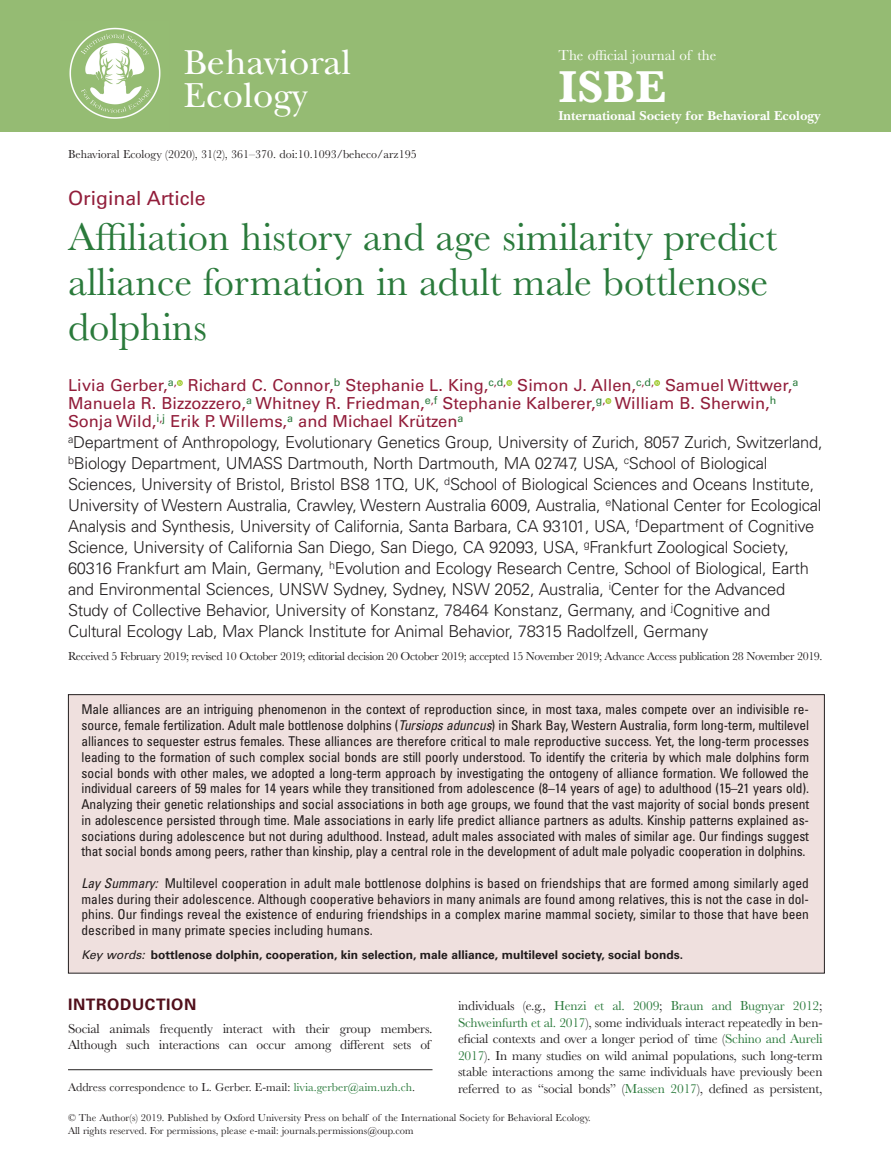
<style>
.page{position:relative;width:891px;height:1175px;background:#fff}
.page>*{position:absolute;margin:0;border:0;box-sizing:border-box;transform-origin:0 0}
.t1{font:700 46.35px "Baskerville MT Std";color:#fff}
.t2{font:40.5px/45px "Baskerville MT Std";color:#2a7a3b}
.t3{font:36.15px/33px "New Baskerville Std";color:#fff}
.t4{font:19.5px "Univers LT Std";color:#921d3a}
.t5{font:300 16.5px/21px "Univers LT Std";letter-spacing:-.015em;color:#231f20}
.t6{font:16.5px/18px "Univers LT Std";color:#921d3a}
.t7{font:700 15.75px "Univers LT Std";letter-spacing:.04em;color:#510f1b}
.t8{font:15px "Baskerville MT Std";color:#fff}
.t9{font:condensed 13.5px/15.8px "Univers LT Std";letter-spacing:-.005em;color:#231f20;text-align:justify}
.t10{font:13.5px/16.5px "Baskerville MT Std";letter-spacing:-.015em;color:#231f20}
.t11{font:700 13.5px "New Baskerville Std";color:#fff}
.t12{font:12px "Baskerville MT Std";letter-spacing:-.03em;color:#231f20}
.t13{font:12px "Baskerville MT Std";color:#231f20}
.t14{font:700 12px "Univers LT Std";color:#231f20}
.t15{font:10.5px/13.5px "Baskerville MT Std";color:#231f20}
.s1{font-style:italic}
.s2{font-weight:400;font-style:italic}
.s3{color:#2a7a3b}
</style>
<div class="page">
<div style="left:0;top:0;width:891px;height:131px;background:#95bb73"></div>
<img style="left:69px;top:27px;width:92px;height:92px">
<hr style="left:68px;top:1069px;width:365px;height:1px;background:#231f20">
<svg style="left:177px;top:380px;width:6px;height:6px"></svg>
<svg style="left:506px;top:380px;width:6px;height:6px"></svg>
<svg style="left:654px;top:380px;width:6px;height:6px"></svg>
<svg style="left:605px;top:398px;width:6px;height:6px"></svg>
<div style="left:68px;top:694px;width:756px;height:279px;background:#efe0de"></div>
<h3 class="t3" style="left:184px;top:46px;width:169px">Behavioral<br>Ecology</h3>
<p class="t8" style="left:558px;top:46px;width:160px">The official journal of the</p>
<h1 class="t1" style="left:558px;top:61px;width:109px">ISBE</h1>
<p class="t11" style="left:558px;top:107px;width:263px">International Society for Behavioral Ecology</p>
<p class="t13" style="left:68px;top:147px;width:350px">Behavioral Ecology (2020), 31(2), 361–370. doi:10.1093/beheco/arz195</p>
<h3 class="t4" style="left:68px;top:187px;width:139px">Original Article</h3>
<h2 class="t2" style="left:68px;top:215px;width:711px">Affiliation history and age similarity predict alliance formation in adult male bottlenose dolphins</h2>
<p class="t6" style="left:68px;top:376px;width:732px">Livia Gerber,<sup>a</sup><sup>,</sup> Richard C. Connor,<sup>b</sup> Stephanie L. King,<sup>c</sup><sup>,</sup><sup>d</sup><sup>,</sup> Simon J. Allen,<sup>c</sup><sup>,</sup><sup>d</sup><sup>,</sup> Samuel Wittwer,<sup>a<br></sup>Manuela R. Bizzozzero,<sup>a</sup> Whitney R. Friedman,<sup>e</sup><sup>,</sup><sup>f</sup> Stephanie Kalberer,<sup>g</sup><sup>,</sup> William B. Sherwin,<sup>h<br></sup>Sonja Wild,<sup>i</sup><sup>,</sup><sup>j</sup> Erik P. Willems,<sup>a</sup> and Michael Krützen<sup>a</sup></p>
<p class="t5" style="left:68px;top:432px;width:756px"><sup>a</sup>Department of Anthropology, Evolutionary Genetics Group, University of Zurich, 8057 Zurich, Switzerland, <sup>b</sup>Biology Department, UMASS Dartmouth, North Dartmouth, MA 02747, USA, <sup>c</sup>School of Biological Sciences, University of Bristol, Bristol BS8 1TQ, UK, <sup>d</sup>School of Biological Sciences and Oceans Institute, University of Western Australia, Crawley, Western Australia 6009, Australia, <sup>e</sup>National Center for Ecological Analysis and Synthesis, University of California, Santa Barbara, CA 93101, USA, <sup>f</sup>Department of Cognitive Science, University of California San Diego, San Diego, CA 92093, USA, <sup>g</sup>Frankfurt Zoological Society, 60316 Frankfurt am Main, Germany, <sup>h</sup>Evolution and Ecology Research Centre, School of Biological, Earth and Environmental Sciences, UNSW Sydney, Sydney, NSW 2052, Australia, <sup>i</sup>Center for the Advanced Study of Collective Behavior, University of Konstanz, 78464 Konstanz, Germany, and <sup>j</sup>Cognitive and Cultural Ecology Lab, Max Planck Institute for Animal Behavior, 78315 Radolfzell, Germany</p>
<p class="t12" style="left:68px;top:649px;width:756px">Received 5 February 2019; revised 10 October 2019; editorial decision 20 October 2019; accepted 15 November 2019; Advance Access publication 28 November 2019.</p>
<p class="t9" style="left:82px;top:701px;width:729px">Male alliances are an intriguing phenomenon in the context of reproduction since, in most taxa, males compete over an indivisible re&shy;source, female fertilization. Adult male bottlenose dolphins (<span class="s1">Tursiops aduncus</span>) in Shark Bay, Western Australia, form long-term, multilevel alliances to sequester estrus females. These alliances are therefore critical to male reproductive success. Yet, the long-term processes leading to the formation of such complex social bonds are still poorly understood. To identify the criteria by which male dolphins form social bonds with other males, we adopted a long-term approach by investigating the ontogeny of alliance formation. We followed the individual careers of 59 males for 14 years while they transitioned from adolescence (8–14 years of age) to adulthood (15–21 years old).<br>Analyzing their genetic relationships and social associations in both age groups, we found that the vast majority of social bonds present in adolescence persisted through time. Male associations in early life predict alliance partners as adults. Kinship patterns explained as&shy;sociations during adolescence but not during adulthood. Instead, adult males associated with males of similar age. Our findings suggest that social bonds among peers, rather than kinship, play a central role in the development of adult male polyadic cooperation in dolphins.</p>
<p class="t9" style="left:82px;top:875px;width:729px"><span class="s1">Lay Summary:</span> Multilevel cooperation in adult male bottlenose dolphins is based on friendships that are formed among similarly aged males during their adolescence. Although cooperative behaviors in many animals are found among relatives, this is not the case in dol&shy;phins. Our findings reveal the existence of enduring friendships in a complex marine mammal society, similar to those that have been described in many primate species including humans.</p>
<p class="t14" style="left:82px;top:947px;width:603px"><span class="s2">Key words:</span> bottlenose dolphin, cooperation, kin selection, male alliance, multilevel society, social bonds.</p>
<p class="t7" style="left:68px;top:995px;width:130px">INTRODUCTION</p>
<p class="t10" style="left:68px;top:1020px;width:366px">Social animals frequently interact with their group members.<br>Although such interactions can occur among different sets of</p>
<p class="t10" style="left:458px;top:997px;width:366px;text-align:justify">individuals (e.g., <span class="s3">Henzi et al. 2009</span>; <span class="s3">Braun and Bugnyar 2012</span>; <span class="s3">Schweinfurth et al. 2017</span>), some individuals interact repeatedly in ben&shy;eficial contexts and over a longer period of time (<span class="s3">Schino and Aureli 2017</span>). In many studies on wild animal populations, such long-term stable interactions among the same individuals have previously been referred to as “social bonds” (<span class="s3">Massen 2017</span>), defined as persistent,</p>
<p class="t13" style="left:68px;top:1080px;width:349px">Address correspondence to L. Gerber. E-mail: <span class="s3">livia.gerber@aim.uzh.ch</span>.</p>
<p class="t15" style="left:68px;top:1110px;width:524px">© The Author(s) 2019. Published by Oxford University Press on behalf of the International Society for Behavioral Ecology.<br>All rights reserved. For permissions, please e-mail: journals.permissions@oup.com</p>
</div>
